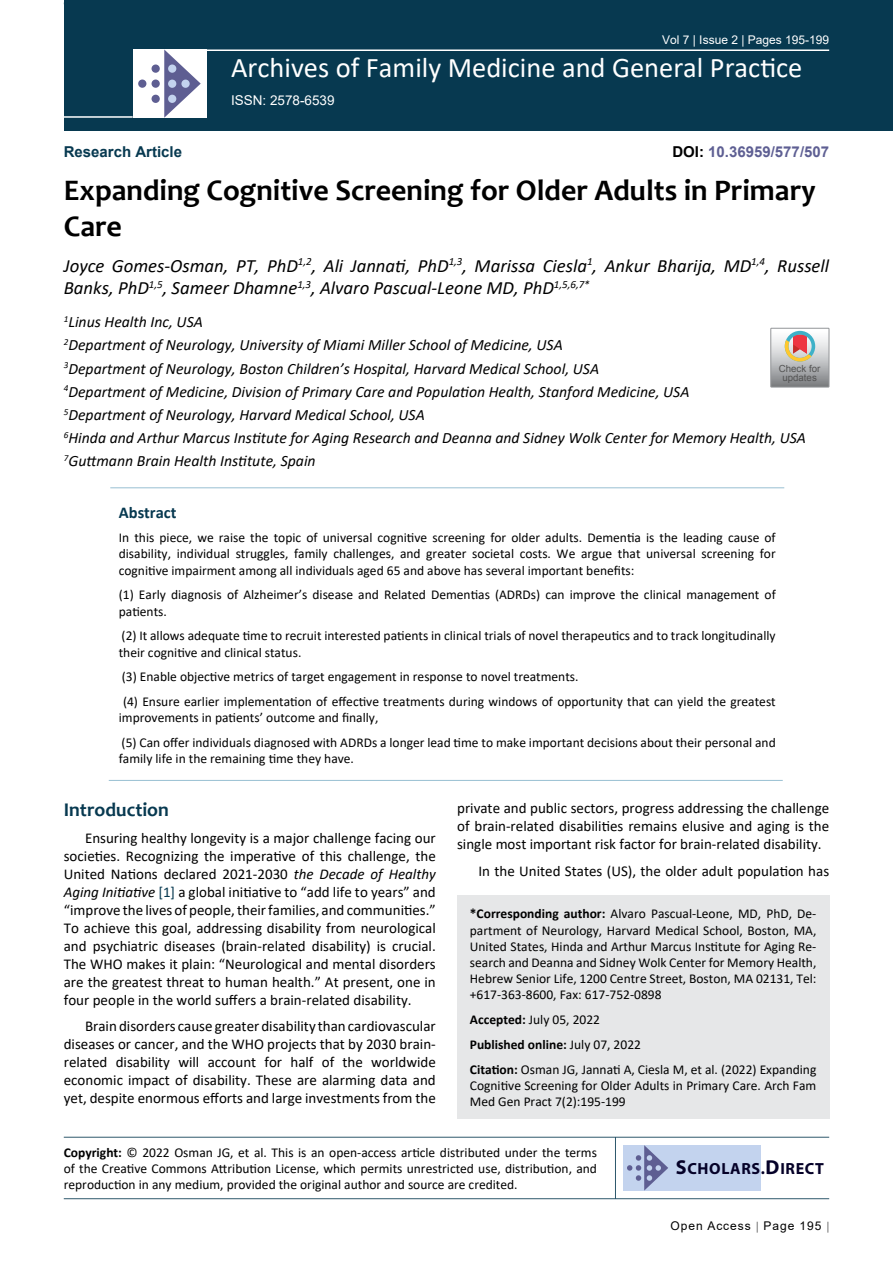
<style>
.page{position:relative;width:893px;height:1263px;background:#fff}
.page>*{position:absolute;margin:0;border:0;box-sizing:border-box;transform-origin:0 0}
.t1{font:700 30px/36px "Candara";color:#000}
.t2{font:28.5px "Calibri";color:#fff}
.t3{font:700 19.5px "Candara";color:#073950}
.t4{font:italic 18.75px/22.5px "Calibri";color:#000}
.t5{font:700 16.5px "Calibri";color:#073950}
.t6{font:700 16.2px "Myriad Pro";letter-spacing:.04em;color:#050128}
.t7{font:italic 15.75px/23.1px "Calibri";color:#000}
.t8{font:15px/18px "Calibri";color:#000;text-align:justify}
.t9{font:700 15px "Arial";color:#5e5f93}
.t10{font:700 15px "Arial";color:#073950}
.t11{font:13.5px/16.2px "Calibri";color:#000}
.t12{font:13.5px "Arial";color:#fff}
.t13{font:12px "Arial";color:#fff}
.t14{font:12px "Arial";letter-spacing:.08em;color:#000}
.t15{font:9.75px/8.4px "Arial";color:#535353;text-align:center}
.s1{color:#000}
.s2{font-style:italic}
.s3{color:#073950}
.s4{font-weight:700}
.s5{font-size:20.25px}
</style>
<div class="page">
<div style="left:64px;top:0;width:829px;height:131px;background:#073950"></div>
<hr style="left:64px;top:1137px;width:765px;height:1px;background:#073950">
<hr style="left:64px;top:1198px;width:765px;height:1px;background:#073950">
<hr style="left:615px;top:1137px;width:1px;height:62px;background:#073950">
<hr style="left:204px;top:49px;width:625px;height:2px;background:#fff">
<hr style="left:64px;top:116px;width:69px;height:2px;background:#fff">
<div style="left:133px;top:49px;width:74px;height:69px;background:#fff"></div>
<svg style="left:164px;top:49px;width:37px;height:69px"></svg>
<div style="left:152px;top:65px;width:8px;height:8px;background:#5e5e92;border-radius:50%"></div>
<div style="left:138px;top:80px;width:8px;height:8px;background:#5e5e92;border-radius:50%"></div>
<div style="left:152px;top:80px;width:8px;height:8px;background:#5e5e92;border-radius:50%"></div>
<div style="left:168px;top:80px;width:8px;height:8px;background:#c3d3ee;border-radius:50%"></div>
<div style="left:181px;top:80px;width:9px;height:8px;background:#c3d3ee;border-radius:50%"></div>
<div style="left:168px;top:95px;width:8px;height:8px;background:#c3d3ee;border-radius:50%"></div>
<div style="left:168px;top:65px;width:8px;height:8px;background:#c3d3ee;border-radius:50%"></div>
<div style="left:152px;top:95px;width:8px;height:8px;background:#5e5e92;border-radius:50%"></div>
<div style="left:457px;top:895px;width:372px;height:224px;background:#e6e7e8"></div>
<div style="left:623px;top:1145px;width:138px;height:45px;background:#c3d3ee"></div>
<svg style="left:627px;top:1145px;width:41px;height:45px"></svg>
<hr style="left:110px;top:487px;width:674px;height:1px;background:#98c0d2">
<hr style="left:109px;top:780px;width:674px;height:1px;background:#98c0d2">
<svg style="left:771px;top:328px;width:58px;height:59px;background:#bdb6b3"></svg>
<p class="t13" style="left:662px;top:31px;width:169px">Vol 7 | Issue 2 | Pages 195-199</p>
<h2 class="t2" style="left:231px;top:48px;width:573px">Archives of Family Medicine and General Practice</h2>
<p class="t10" style="left:64px;top:141px;width:120px">Research Article</p>
<p class="t12" style="left:231px;top:91px;width:105px">ISSN: 2578-6539</p>
<p class="t9" style="left:672px;top:141px;width:158px"><span class="s1">DOI:</span> 10.36959/577/507</p>
<h1 class="t1" style="left:64px;top:172px;width:754px">Expanding Cognitive Screening for Older Adults in Primary<br>Care</h1>
<h3 class="t4" style="left:64px;top:253px;width:767px">Joyce Gomes-Osman, PT, PhD<sup>1,2</sup>, Ali Jannati, PhD<sup>1,3</sup>, Marissa Ciesla<sup>1</sup>, Ankur Bharija, MD<sup>1,4</sup>, Russell<br>Banks, PhD<sup>1,5</sup>, Sameer Dhamne<sup>1,3</sup>, Alvaro Pascual-Leone MD, PhD<sup>1,5,6,7*</sup></h3>
<p class="t7" style="left:64px;top:310px;width:744px"><sup>1</sup>Linus Health Inc, USA<br><sup>2</sup>Department of Neurology, University of Miami Miller School of Medicine, USA<br><sup>3</sup>Department of Neurology, Boston Children’s Hospital, Harvard Medical School, USA<br><sup>4</sup>Department of Medicine, Division of Primary Care and Population Health, Stanford Medicine, USA<br><sup>5</sup>Department of Neurology, Harvard Medical School, USA<br><sup>6</sup>Hinda and Arthur Marcus Institute for Aging Research and Deanna and Sidney Wolk Center for Memory Health, USA <sup>7</sup>Guttmann Brain Health Institute, Spain</p>
<p class="t15" style="left:779px;top:365px;width:43px">Check for updates</p>
<p class="t5" style="left:119px;top:500px;width:59px">Abstract</p>
<p class="t11" style="left:119px;top:529px;width:658px;text-align:justify">In this piece, we raise the topic of universal cognitive screening for older adults. Dementia is the leading cause of disability, individual struggles, family challenges, and greater societal costs. We argue that universal screening for cognitive impairment among all individuals aged 65 and above has several important benefits:</p>
<p class="t11" style="left:119px;top:586px;width:658px">(1) Early diagnosis of Alzheimer’s disease and Related Dementias (ADRDs) can improve the clinical management of patients.</p>
<p class="t11" style="left:119px;top:627px;width:658px">(2) It allows adequate time to recruit interested patients in clinical trials of novel therapeutics and to track longitudinally their cognitive and clinical status.</p>
<p class="t11" style="left:122px;top:664px;width:655px;line-height:24.8px">(3) Enable objective metrics of target engagement in response to novel treatments.<br>(4) Ensure earlier implementation of effective treatments during windows of opportunity that can yield the greatest</p>
<p class="t11" style="left:119px;top:705px;width:658px;line-height:24.8px">improvements in patients’ outcome and finally,<br>(5) Can offer individuals diagnosed with ADRDs a longer lead time to make important decisions about their personal and</p>
<p class="t11" style="left:119px;top:750px;width:237px">family life in the remaining time they have.</p>
<h3 class="t3" style="left:64px;top:798px;width:107px">Introduction</h3>
<p class="t8" style="left:64px;top:828px;width:374px;text-indent:21px">Ensuring healthy longevity is a major challenge facing our societies. Recognizing the imperative of this challenge, the United Nations declared 2021-2030 <span class="s2">the Decade of Healthy Aging Initiative</span> <span class="s3">[1]</span> a global initiative to “add life to years” and “improve the lives of people, their families, and communities.” To achieve this goal, addressing disability from neurological and psychiatric diseases (brain-related disability) is crucial.<br>The WHO makes it plain: “Neurological and mental disorders are the greatest threat to human health.” At present, one in four people in the world suffers a brain-related disability.</p>
<p class="t8" style="left:64px;top:1017px;width:374px;text-indent:21px">Brain disorders cause greater disability than cardiovascular diseases or cancer, and the WHO projects that by 2030 brain&shy;related disability will account for half of the worldwide economic impact of disability. These are alarming data and yet, despite enormous efforts and large investments from the</p>
<p class="t8" style="left:457px;top:799px;width:374px">private and public sectors, progress addressing the challenge of brain-related disabilities remains elusive and aging is the single most important risk factor for brain-related disability.</p>
<p class="t8" style="left:478px;top:861px;width:352px">In the United States (US), the older adult population has</p>
<p class="t11" style="left:470px;top:905px;width:348px;text-align:justify"><span class="s4">*Corresponding author:</span> Alvaro Pascual-Leone, MD, PhD, De&shy;partment of Neurology, Harvard Medical School, Boston, MA, United States, Hinda and Arthur Marcus Institute for Aging Re&shy;search and Deanna and Sidney Wolk Center for Memory Health, Hebrew Senior Life, 1200 Centre Street, Boston, MA 02131, Tel: +617-363-8600, Fax: 617-752-0898</p>
<p class="t11" style="left:470px;top:1007px;width:348px;line-height:24.8px"><span class="s4">Accepted:</span> July 05, 2022<br><span class="s4">Published online:</span> July 07, 2022<br><span class="s4">Citation:</span> Osman JG, Jannati A, Ciesla M, et al. (2022) Expanding</p>
<p class="t11" style="left:470px;top:1077px;width:348px">Cognitive Screening for Older Adults in Primary Care. Arch Fam<br>Med Gen Pract 7(2):195-199</p>
<p class="t11" style="left:64px;top:1144px;width:535px;text-align:justify"><span class="s4">Copyright:</span> © 2022 Osman JG, et al. This is an open-access article distributed under the terms of the Creative Commons Attribution License, which permits unrestricted use, distribution, and reproduction in any medium, provided the original author and source are credited.</p>
<p class="t6" style="left:676px;top:1158px;width:150px"><span class="s5">S</span>CHOLARS.<span class="s5">D</span>IRECT</p>
<p class="t14" style="left:670px;top:1217px;width:152px">Open Access Page 195</p>
</div>
